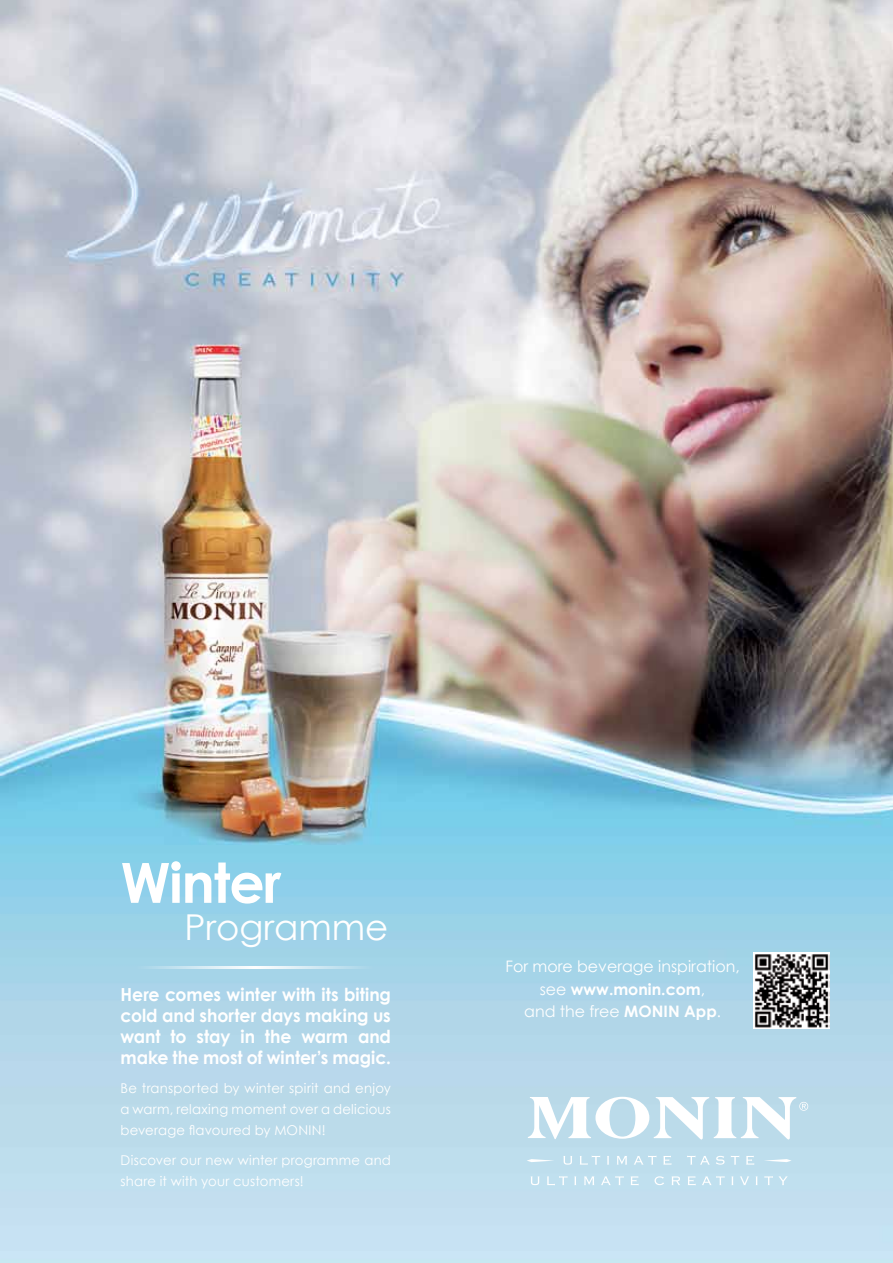
<style>
.page{position:relative;width:893px;height:1263px;background:#fff}
.page>*{position:absolute;margin:0;border:0;box-sizing:border-box;transform-origin:0 0}
.t1{font:700 55.5px "Century Gothic";letter-spacing:-.02em;color:#fff}
.t2{font:35.7px "Century Gothic";color:#fff}
.t3{font:700 18px/21px "Century Gothic";letter-spacing:-.005em;color:#fff;text-align:justify;scale:.96 1}
.t4{font:15.9px/22.5px "Century Gothic";color:#fff;text-align:center}
.t5{font:13.5px/21px "Century Gothic";letter-spacing:.015em;color:#fff;text-align:justify}
.s1{font-weight:700}
</style>
<div class="page">
<img style="left:0;top:0;width:893px;height:1263px">
<svg style="left:527px;top:1159px;width:28px;height:3px"></svg>
<svg style="left:764px;top:1159px;width:28px;height:3px"></svg>
<svg style="left:528px;top:1097px;width:280px;height:42px"></svg>
<svg style="left:563px;top:1156px;width:9px;height:8px"></svg>
<svg style="left:580px;top:1155px;width:20px;height:10px"></svg>
<svg style="left:607px;top:1156px;width:2px;height:8px"></svg>
<svg style="left:617px;top:1156px;width:10px;height:8px"></svg>
<svg style="left:634px;top:1155px;width:22px;height:9px"></svg>
<svg style="left:663px;top:1155px;width:8px;height:10px"></svg>
<svg style="left:687px;top:1155px;width:23px;height:9px"></svg>
<svg style="left:716px;top:1156px;width:9px;height:8px"></svg>
<svg style="left:731px;top:1155px;width:8px;height:9px"></svg>
<svg style="left:746px;top:1155px;width:8px;height:10px"></svg>
<svg style="left:530px;top:1176px;width:10px;height:9px"></svg>
<svg style="left:547px;top:1176px;width:20px;height:9px"></svg>
<svg style="left:574px;top:1176px;width:2px;height:9px"></svg>
<svg style="left:584px;top:1176px;width:10px;height:9px"></svg>
<svg style="left:601px;top:1176px;width:23px;height:9px"></svg>
<svg style="left:630px;top:1176px;width:9px;height:9px"></svg>
<svg style="left:654px;top:1176px;width:10px;height:9px"></svg>
<svg style="left:671px;top:1176px;width:9px;height:9px"></svg>
<svg style="left:688px;top:1176px;width:8px;height:9px"></svg>
<svg style="left:702px;top:1176px;width:23px;height:9px"></svg>
<svg style="left:731px;top:1176px;width:2px;height:9px"></svg>
<svg style="left:740px;top:1176px;width:9px;height:9px"></svg>
<svg style="left:755px;top:1176px;width:3px;height:9px"></svg>
<svg style="left:764px;top:1176px;width:24px;height:9px"></svg>
<hr style="left:121px;top:966px;width:267px;height:2px;background:#fff">
<img style="left:753px;top:952px;width:76px;height:76px">
<h1 class="t1" style="left:121px;top:848px;width:162px">Winter</h1>
<h2 class="t2" style="left:184px;top:905px;width:206px">Programme</h2>
<h3 class="t3" style="left:121px;top:983px;width:283px">Here comes winter with its biting cold and shorter days making us want to stay in the warm and make the most of winter’s magic.</h3>
<p class="t5" style="left:121px;top:1077px;width:272px">Be transported by winter spirit and enjoy a warm, relaxing moment over a delicious beverage flavoured by MONIN!</p>
<p class="t5" style="left:121px;top:1149px;width:272px;line-height:21.6px">Discover our new winter programme and share it with your customers!</p>
<p class="t4" style="left:505px;top:955px;width:236px">For more beverage inspiration, see <span class="s1">www.monin.com</span>,<br>and the free <span class="s1">MONIN App</span>.</p>
</div>
